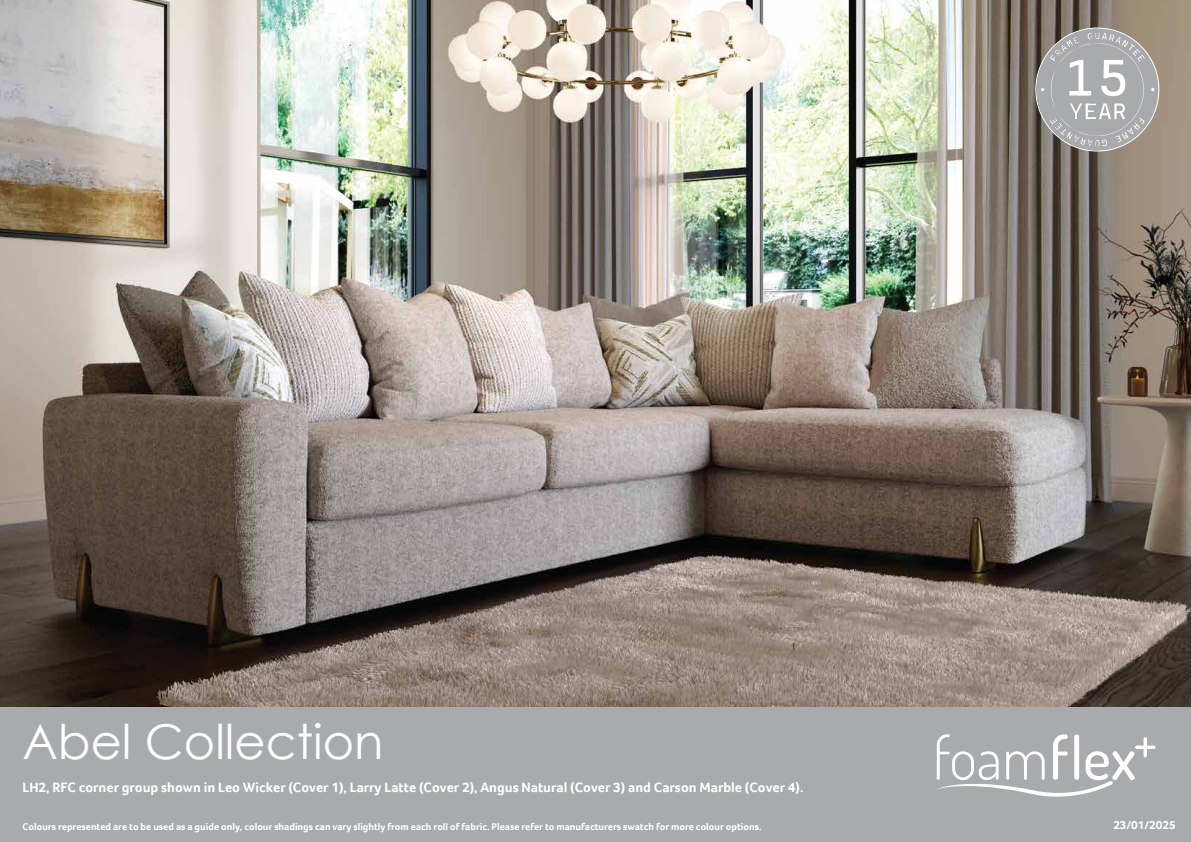
<style>
.page{position:relative;width:1191px;height:842px;background:#fff}
.page>*{position:absolute;margin:0;border:0;box-sizing:border-box;transform-origin:0 0}
.t1{font:48px "Century Gothic";color:#fff}
.t2{font:700 14px "Foco";color:#fff}
.t3{font:700 12px "Foco";color:#fff}
.t4{font:700 10px "Foco";color:#fff}
</style>
<div class="page">
<img style="left:0;top:0;width:1191px;height:708px">
<div style="left:0;top:708px;width:1191px;height:134px;background:#a8aaad"></div>
<svg style="left:935px;top:734px;width:199px;height:63px"></svg>
<svg style="left:1135px;top:745px;width:20px;height:4px"></svg>
<svg style="left:1143px;top:737px;width:4px;height:20px"></svg>
<svg style="left:1035px;top:28px;width:124px;height:124px;background:#a9a8a6"></svg>
<h1 class="t1" style="left:22px;top:708px;width:362px">Abel Collection</h1>
<h2 class="t2" style="left:22px;top:778px;width:782px">LH2, RFC corner group shown in Leo Wicker (Cover 1), Larry Latte (Cover 2), Angus Natural (Cover 3) and Carson Marble (Cover 4).</h2>
<p class="t4" style="left:22px;top:820px;width:740px">Colours represented are to be used as a guide only, colour shadings can vary slightly from each roll of fabric. Please refer to manufacturers swatch for more colour options.</p>
<p class="t3" style="left:1113px;top:817px;width:64px">23/01/2025</p>
</div>
